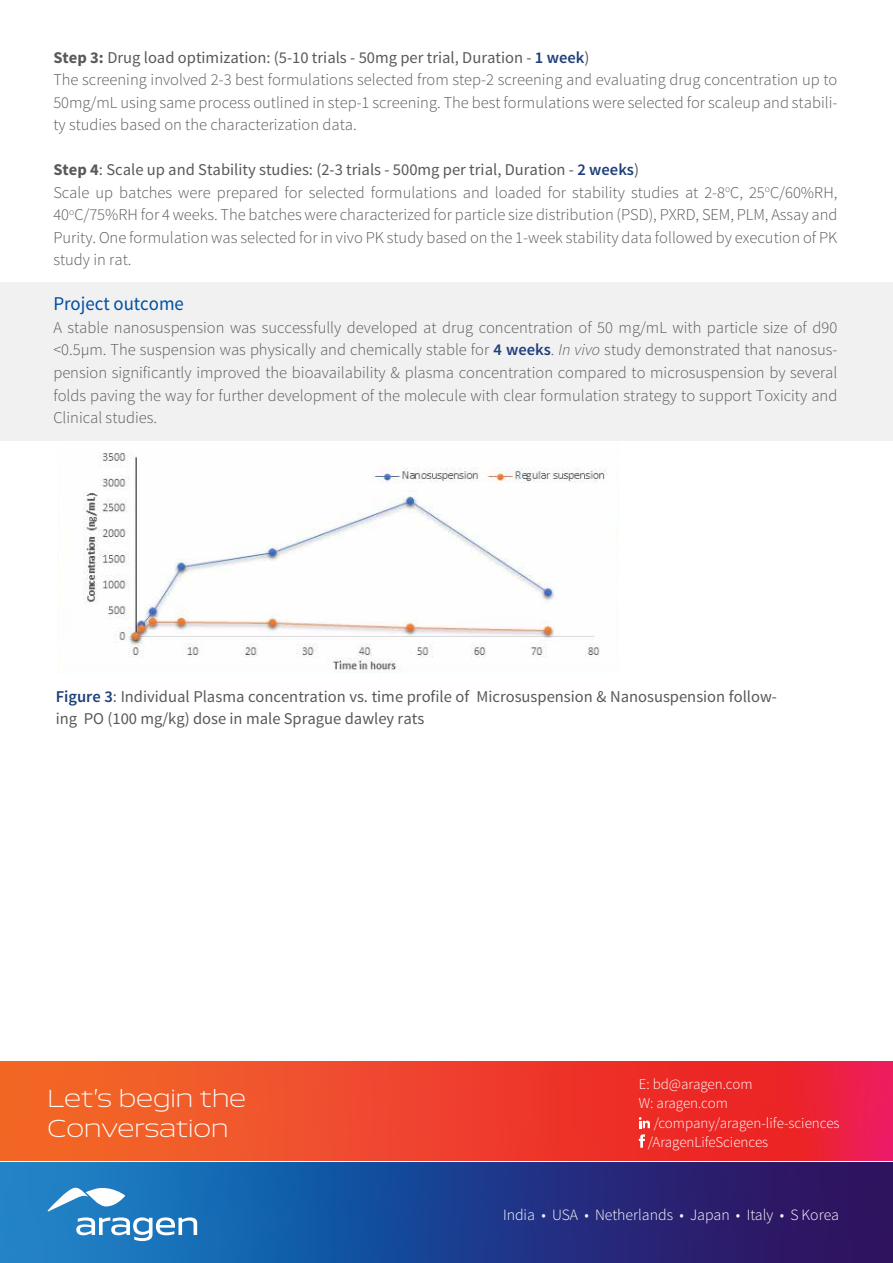
<style>
.page{position:relative;width:893px;height:1263px;background:#fff}
.page>*{position:absolute;margin:0;border:0;box-sizing:border-box;transform-origin:0 0}
.t1{font:300 22.5px/30px "Aero";color:#fff}
.t2{font:19.5px "Source Sans Pro";color:#004fa3;scale:.96 1}
.t3{font:300 16.5px/22.5px "Source Sans Pro";color:#58595b}
.t4{font:16.5px/22.5px "Source Sans Pro";color:#58595b}
.t5{font:300 15.75px "Source Sans Pro";color:#fff}
.t6{font:300 15px/19.5px "Source Sans Pro";color:#fff}
.s1{font-weight:700}
.s2{font-weight:400}
.s3{font-weight:600;color:#1f3f79}
.s4{font-style:italic}
</style>
<div class="page">
<div style="left:0;top:282px;width:893px;height:158px;background:#f1f1f2"></div>
<svg style="left:0;top:1062px;width:893px;height:98px;background:#ee412c"></svg>
<svg style="left:639px;top:1117px;width:11px;height:11px"></svg>
<svg style="left:639px;top:1134px;width:6px;height:14px"></svg>
<svg style="left:0;top:1163px;width:893px;height:100px;background:#1f428f"></svg>
<svg style="left:76px;top:1217px;width:121px;height:24px"></svg>
<svg style="left:47px;top:1186px;width:78px;height:25px"></svg>
<img style="left:83px;top:452px;width:534px;height:220px">
<p class="t3" style="left:53px;top:46px;width:785px"><span class="s1">Step 3:</span> <span class="s2">Drug load optimization: (5-10 trials - 50mg per trial, Duration -</span> <span class="s3">1 week</span><span class="s2">)<br></span>The screening involved 2-3 best formulations selected from step-2 screening and evaluating drug concentration up to 50mg/mL using same process outlined in step-1 screening. The best formulations were selected for scaleup and stabili&shy;ty studies based on the characterization data.</p>
<p class="t3" style="left:53px;top:159px;width:786px"><span class="s1">Step 4</span><span class="s2">: Scale up and Stability studies: (2-3 trials - 500mg per trial, Duration -</span> <span class="s3">2 weeks</span><span class="s2">)<br></span>Scale up batches were prepared for selected formulations and loaded for stability studies at 2-8<sup>o</sup>C, 25<sup>o</sup>C/60%RH, 40<sup>o</sup>C/75%RH for 4 weeks. The batches were characterized for particle size distribution (PSD), PXRD, SEM, PLM, Assay and Purity. One formulation was selected for in vivo PK study based on the 1-week stability data followed by execution of PK study in rat.</p>
<p class="t2" style="left:53px;top:292px;width:138px">Project outcome</p>
<p class="t3" style="left:53px;top:316px;width:786px;text-align:justify">A stable nanosuspension was successfully developed at drug concentration of 50 mg/mL with particle size of d90 &lt;0.5µm. The suspension was physically and chemically stable for <span class="s3">4 weeks</span>. <span class="s4">In vivo</span> study demonstrated that nanosus&shy;pension significantly improved the bioavailability &amp; plasma concentration compared to microsuspension by several folds paving the way for further development of the molecule with clear formulation strategy to support Toxicity and Clinical studies.</p>
<p class="t4" style="left:56px;top:685px;width:723px"><span class="s3">Figure 3</span>: Individual Plasma concentration vs. time profile of Microsuspension &amp; Nanosuspension follow&shy;ing PO (100 mg/kg) dose in male Sprague dawley rats</p>
<h1 class="t1" style="left:48px;top:1083px;width:200px">Let’s begin the<br>Conversation</h1>
<p class="t6" style="left:639px;top:1074px;width:115px">E: bd@aragen.com<br>W: aragen.com</p>
<p class="t6" style="left:648px;top:1113px;width:193px;text-indent:6px">/company/aragen-life-sciences /AragenLifeSciences</p>
<p class="t5" style="left:503px;top:1205px;width:338px">India • USA • Netherlands • Japan • Italy • S Korea</p>
</div>
